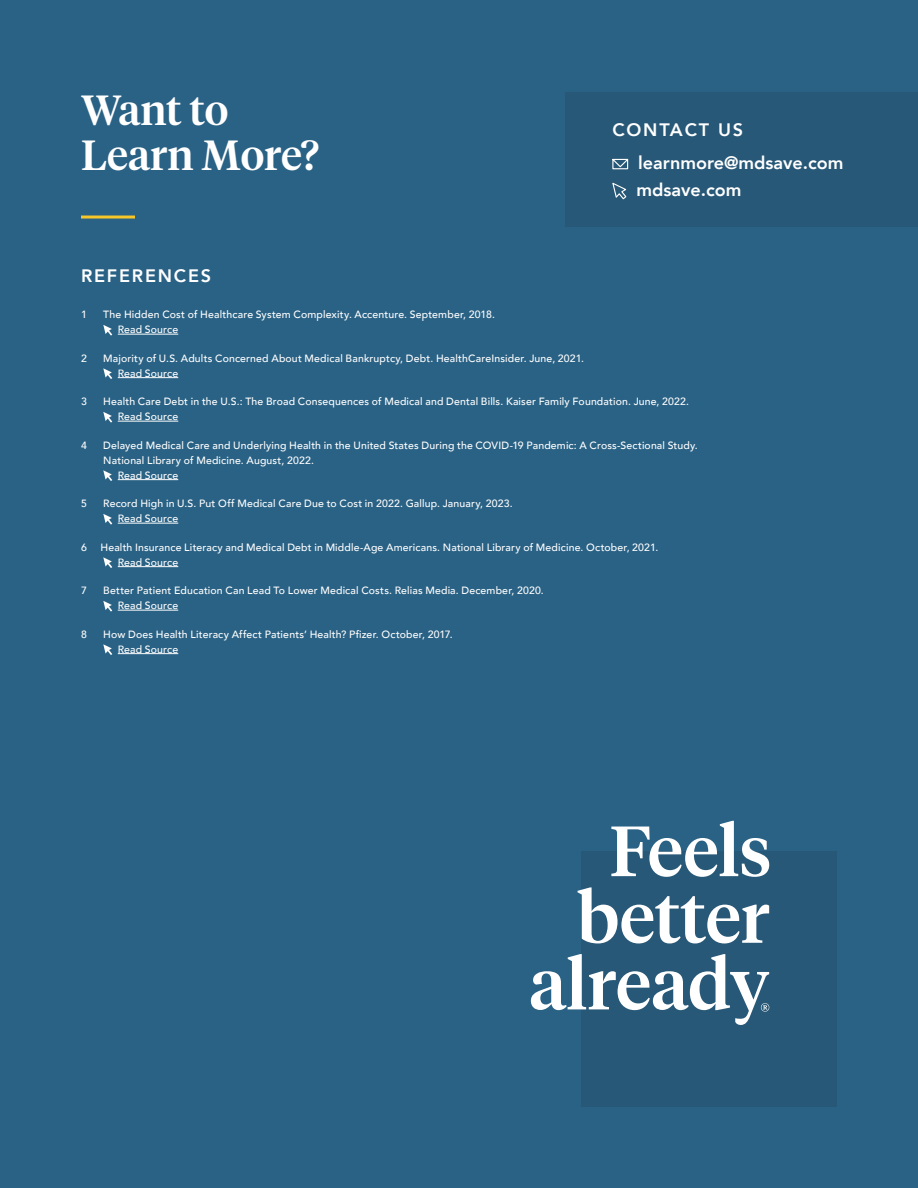
<style>
.page{position:relative;width:918px;height:1188px;background:#2a6285}
.page>*{position:absolute;margin:0;border:0;box-sizing:border-box;transform-origin:0 0}
.t1{font:500 42px/45px "Tiempos Headline";color:#fff}
.t2{font:800 18px/33.8px "Avenir";color:#fff}
.t3{font:800 18px "Avenir";letter-spacing:.1em;color:#fff}
.t4{font:500 10.5px/15px "Avenir";letter-spacing:.015em;color:#fff}
</style>
<div class="page">
<hr style="left:118px;top:334px;width:60px;height:1px;background:#fff">
<hr style="left:118px;top:377px;width:60px;height:1px;background:#fff">
<hr style="left:118px;top:421px;width:60px;height:1px;background:#fff">
<hr style="left:118px;top:479px;width:60px;height:1px;background:#fff">
<hr style="left:118px;top:523px;width:60px;height:1px;background:#fff">
<hr style="left:118px;top:566px;width:60px;height:1px;background:#fff">
<hr style="left:118px;top:610px;width:60px;height:1px;background:#fff">
<hr style="left:118px;top:653px;width:60px;height:1px;background:#fff">
<svg style="left:103px;top:325px;width:9px;height:11px"></svg>
<svg style="left:103px;top:368px;width:9px;height:11px"></svg>
<svg style="left:103px;top:412px;width:9px;height:11px"></svg>
<svg style="left:103px;top:470px;width:9px;height:11px"></svg>
<svg style="left:103px;top:514px;width:9px;height:11px"></svg>
<svg style="left:103px;top:557px;width:9px;height:11px"></svg>
<svg style="left:103px;top:601px;width:9px;height:11px"></svg>
<svg style="left:103px;top:644px;width:9px;height:11px"></svg>
<hr style="left:81px;top:216px;width:54px;height:3px;background:#f7c629">
<div style="left:565px;top:92px;width:353px;height:135px;background:#285877"></div>
<svg style="left:612px;top:158px;width:17px;height:12px"></svg>
<svg style="left:612px;top:182px;width:15px;height:18px"></svg>
<div style="left:582px;top:852px;width:255px;height:255px;background:#285877"></div>
<svg style="left:531px;top:954px;width:238px;height:71px"></svg>
<svg style="left:578px;top:887px;width:191px;height:56px"></svg>
<svg style="left:611px;top:821px;width:158px;height:56px"></svg>
<h1 class="t1" style="left:81px;top:85px;width:240px">Want to<br>Learn More?</h1>
<h2 class="t2" style="left:638px;top:112px;width:207px;text-indent:-26px">CONTACT US learnmore@mdsave.com</h2>
<h2 class="t2" style="left:636px;top:173px;width:106px">mdsave.com</h2>
<h2 class="t3" style="left:81px;top:262px;width:132px">REFERENCES</h2>
<p class="t4" style="left:81px;top:307px;width:7px">1</p>
<p class="t4" style="left:118px;top:307px;width:379px;text-indent:-14px">The Hidden Cost of Healthcare System Complexity. Accenture. September, 2018.<br>Read Source</p>
<p class="t4" style="left:81px;top:350px;width:7px">2</p>
<p class="t4" style="left:118px;top:350px;width:468px;text-indent:-14px">Majority of U.S. Adults Concerned About Medical Bankruptcy, Debt. HealthCareInsider. June, 2021.<br>Read Source</p>
<p class="t4" style="left:81px;top:394px;width:7px">3</p>
<p class="t4" style="left:118px;top:394px;width:573px;text-indent:-14px">Health Care Debt in the U.S.: The Broad Consequences of Medical and Dental Bills. Kaiser Family Foundation. June, 2022.<br>Read Source</p>
<p class="t4" style="left:81px;top:437px;width:7px">4</p>
<p class="t4" style="left:103px;top:437px;width:596px">Delayed Medical Care and Underlying Health in the United States During the COVID-19 Pandemic: A Cross-Sectional Study.</p>
<p class="t4" style="left:103px;top:452px;width:212px">National Library of Medicine. August, 2022.</p>
<p class="t4" style="left:118px;top:467px;width:62px">Read Source</p>
<p class="t4" style="left:81px;top:496px;width:7px">5</p>
<p class="t4" style="left:118px;top:496px;width:396px;text-indent:-14px">Record High in U.S. Put Off Medical Care Due to Cost in 2022. Gallup. January, 2023.<br>Read Source</p>
<p class="t4" style="left:81px;top:539px;width:7px">6</p>
<p class="t4" style="left:118px;top:539px;width:542px;text-indent:-17px">Health Insurance Literacy and Medical Debt in Middle-Age Americans. National Library of Medicine. October, 2021.<br>Read Source</p>
<p class="t4" style="left:81px;top:583px;width:7px">7</p>
<p class="t4" style="left:118px;top:583px;width:428px;text-indent:-14px">Better Patient Education Can Lead To Lower Medical Costs. Relias Media. December, 2020.<br>Read Source</p>
<p class="t4" style="left:81px;top:626px;width:7px">8</p>
<p class="t4" style="left:118px;top:626px;width:336px;text-indent:-14px">How Does Health Literacy Affect Patients’ Health? Pfizer. October, 2017.<br>Read Source</p>
</div>
